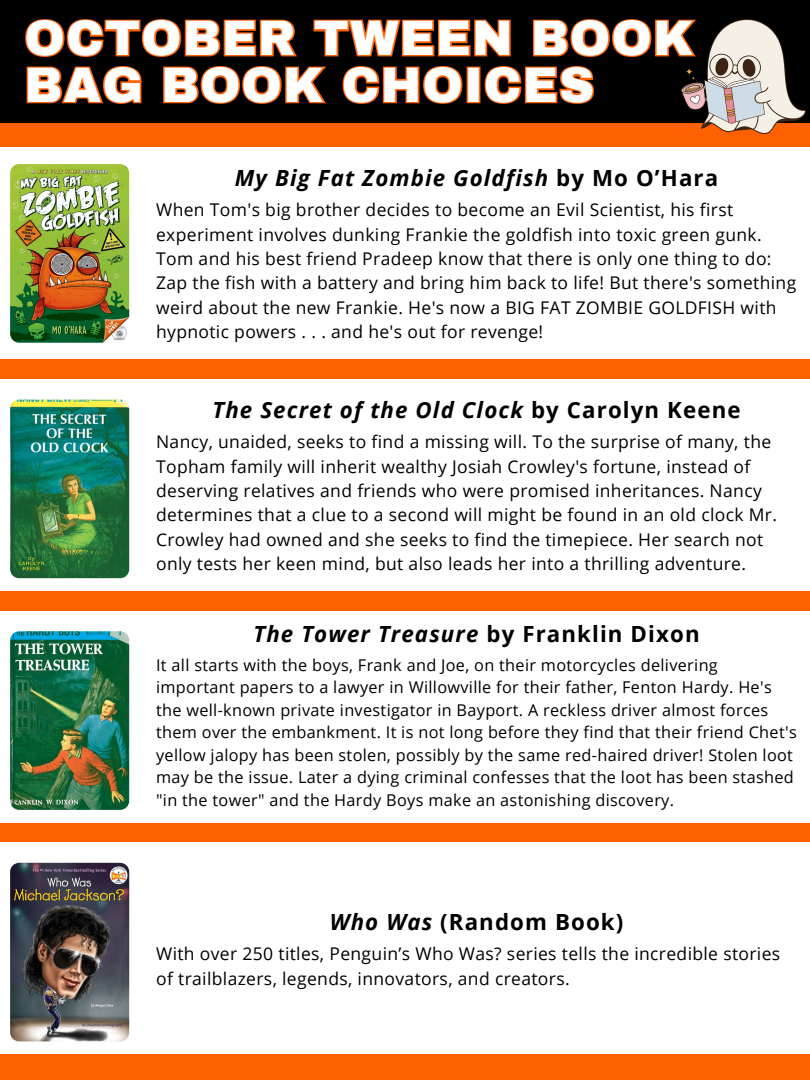
<style>
.page{position:relative;width:810px;height:1080px;background:#ff6100}
.page>*{position:absolute;margin:0;border:0;box-sizing:border-box;transform-origin:0 0}
.t1{font:900 48.75px/46.9px "Archivo";letter-spacing:.02em;color:#fff}
.t2{font:italic 700 22.25px "Open Sans";letter-spacing:.05em;color:#000}
.t3{font:700 22.25px "Open Sans";letter-spacing:.05em;color:#000}
.t4{font:17.5px/24.4px "Open Sans";letter-spacing:.02em;color:#000}
.t5{font:16.25px/22.5px "Open Sans";letter-spacing:.02em;color:#000}
.s1{font-style:normal}
.s2{font-style:italic}
</style>
<div class="page">
<div style="left:0;top:0;width:810px;height:122px;background:#000"></div>
<svg style="left:25px;top:19px;width:671px;height:85px"></svg>
<div style="left:0;top:843px;width:810px;height:211px;background:#fff"></div>
<img style="left:10px;top:863px;width:119px;height:178px;border-radius:9px">
<img style="left:681px;top:20px;width:125px;height:114px">
<div style="left:0;top:611px;width:810px;height:211px;background:#fff"></div>
<img style="left:10px;top:631px;width:119px;height:179px;border-radius:9px">
<div style="left:0;top:379px;width:810px;height:212px;background:#fff"></div>
<img style="left:10px;top:400px;width:119px;height:178px;border-radius:9px">
<div style="left:0;top:148px;width:810px;height:211px;background:#fff"></div>
<img style="left:10px;top:164px;width:119px;height:179px;border-radius:9px">
<h1 class="t1" style="left:25px;top:15px;width:671px">OCTOBER TWEEN BOOK<br>BAG BOOK CHOICES</h1>
<h2 class="t2" style="left:235px;top:162px;width:485px">My Big Fat Zombie Goldfish <span class="s1">by Mo O’Hara</span></h2>
<p class="t4" style="left:156px;top:197px;width:642px">When Tom's big brother decides to become an Evil Scientist, his first experiment involves dunking Frankie the goldfish into toxic green gunk.<br>Tom and his best friend Pradeep know that there is only one thing to do:<br>Zap the fish with a battery and bring him back to life! But there's something weird about the new Frankie. He's now a BIG FAT ZOMBIE GOLDFISH with hypnotic powers . . . and he's out for revenge!</p>
<p class="t2" style="left:212px;top:394px;width:530px">The Secret of the Old Clock <span class="s1">by Carolyn Keene</span></p>
<p class="t4" style="left:156px;top:429px;width:622px">Nancy, unaided, seeks to find a missing will. To the surprise of many, the Topham family will inherit wealthy Josiah Crowley's fortune, instead of deserving relatives and friends who were promised inheritances. Nancy determines that a clue to a second will might be found in an old clock Mr.<br>Crowley had owned and she seeks to find the timepiece. Her search not only tests her keen mind, but also leads her into a thrilling adventure.</p>
<p class="t2" style="left:253px;top:619px;width:448px">The Tower Treasure <span class="s1">by Franklin Dixon</span></p>
<h2 class="t5" style="left:156px;top:653px;width:642px">It all starts with the boys, Frank and Joe, on their motorcycles delivering important papers to a lawyer in Willowville for their father, Fenton Hardy. He's the well-known private investigator in Bayport. A reckless driver almost forces them over the embankment. It is not long before they find that their friend Chet's yellow jalopy has been stolen, possibly by the same red-haired driver! Stolen loot may be the issue. Later a dying criminal confesses that the loot has been stashed "in the tower" and the Hardy Boys make an astonishing discovery.</h2>
<h2 class="t3" style="left:330px;top:906px;width:295px"><span class="s2">Who Was</span> (Random Book)</h2>
<p class="t4" style="left:156px;top:941px;width:626px">With over 250 titles, Penguin’s Who Was? series tells the incredible stories of trailblazers, legends, innovators, and creators.</p>
</div>
